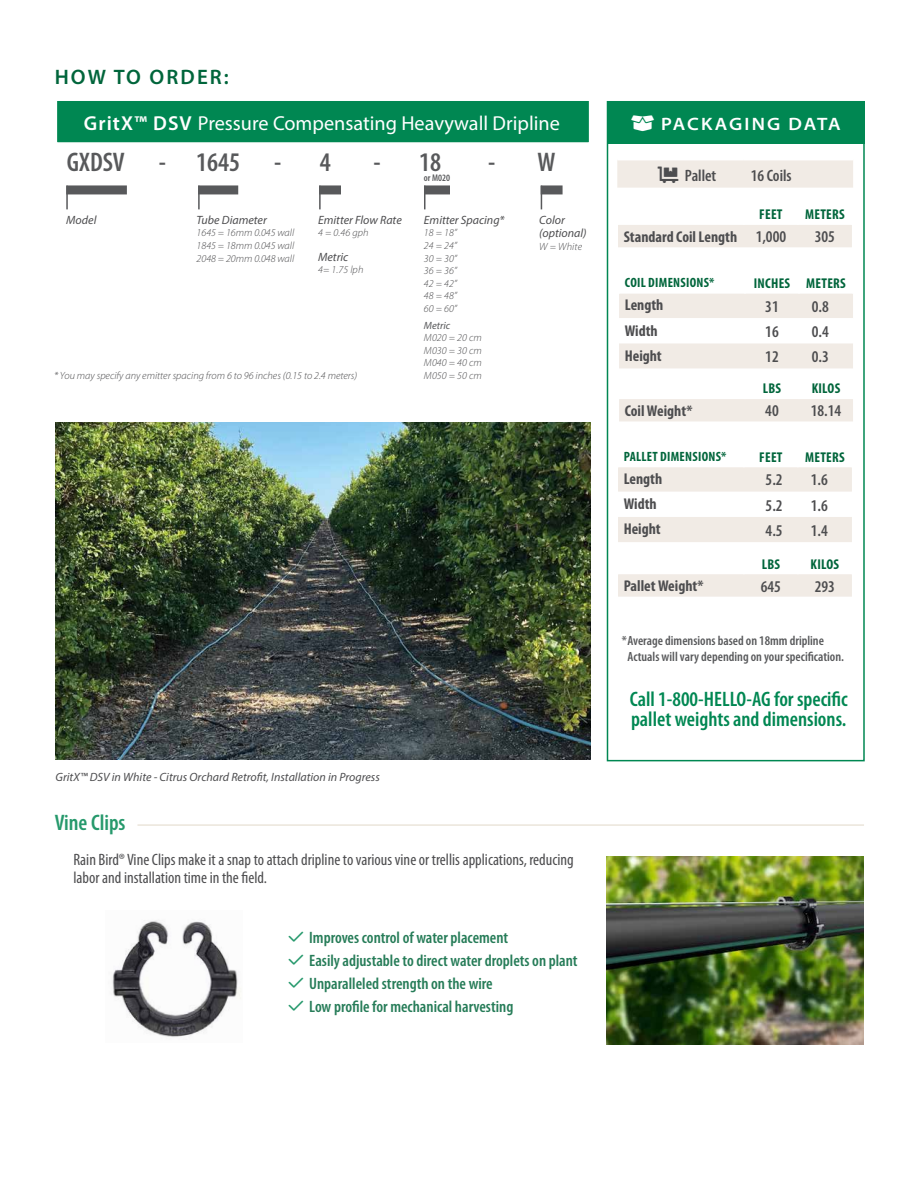
<style>
.page{position:relative;width:918px;height:1188px;background:#fff}
.page>*{position:absolute;margin:0;border:0;box-sizing:border-box;transform-origin:0 0}
.t1{font:600 condensed 27px "Myriad Pro";color:#58595b}
.t2{font:600 condensed 22.5px "Myriad Pro";color:#26996c}
.t3{font:600 condensed 21px/19.5px "Myriad Pro";color:#008752}
.t4{font:600 21px "Myriad Pro";letter-spacing:.1em;color:#00653b}
.t5{font:20.25px "Myriad Pro";color:#fff}
.t6{font:600 semi-expanded 18px "Myriad Pro";letter-spacing:.105em;color:#fff}
.t7{font:600 condensed 16.5px "Myriad Pro";color:#267c58}
.t8{font:condensed 16.5px/18px "Myriad Pro";color:#4d4d4f}
.t9{font:600 condensed 16.5px "Myriad Pro";color:#4d4d4f}
.t10{font:700 condensed 15.6px "Myriad Pro";color:#4d4d4f}
.t11{font:700 condensed 14.25px "Myriad Pro";letter-spacing:.02em;color:#00653b}
.t12{font:700 condensed 13.5px "Myriad Pro";letter-spacing:.02em;color:#00653b}
.t13{font:600 condensed 13.35px/16.5px "Myriad Pro";color:#58595b}
.t14{font:italic 12px/13.5px "Myriad Pro";color:#4d4d4f}
.t15{font:italic 300 10.5px/12.6px "Myriad Pro";color:#4d4d4f;text-align:justify}
.t16{font:italic 10.5px "Myriad Pro";color:#58595b}
.t17{font:600 condensed 9.75px "Myriad Pro";color:#58595b}
.s1{font-weight:600}
.s2{color:#26996c}
.s3{font-weight:600;font-size:16.5px}
</style>
<div class="page">
<div style="left:608px;top:101px;width:257px;height:42px;background:#008752"></div>
<div style="left:607px;top:101px;width:258px;height:660px;border:2px solid #008752"></div>
<div style="left:56px;top:99px;width:534px;height:45px;background:#008752;border:2px solid #fff"></div>
<div style="left:66px;top:185px;width:61px;height:9px;background:#58595b"></div>
<hr style="left:66px;top:186px;width:2px;height:23px;background:#58595b">
<div style="left:198px;top:185px;width:40px;height:9px;background:#58595b"></div>
<hr style="left:198px;top:186px;width:2px;height:23px;background:#58595b">
<div style="left:319px;top:185px;width:22px;height:9px;background:#58595b"></div>
<hr style="left:319px;top:186px;width:2px;height:23px;background:#58595b">
<div style="left:424px;top:185px;width:26px;height:9px;background:#58595b"></div>
<svg style="left:424px;top:194px;width:1px;height:15px"></svg>
<div style="left:541px;top:185px;width:22px;height:9px;background:#58595b"></div>
<svg style="left:541px;top:194px;width:1px;height:15px"></svg>
<hr style="left:137px;top:824px;width:727px;height:2px;background:#ebe5db">
<img style="left:607px;top:856px;width:256px;height:188px">
<img style="left:112px;top:920px;width:129px;height:117px">
<img style="left:56px;top:422px;width:534px;height:338px">
<svg style="left:618px;top:467px;width:234px;height:75px"></svg>
<svg style="left:619px;top:294px;width:234px;height:74px"></svg>
<div style="left:618px;top:574px;width:234px;height:23px;background:#f1ebe5"></div>
<div style="left:619px;top:399px;width:234px;height:22px;background:#f1ebe5"></div>
<div style="left:618px;top:225px;width:234px;height:22px;background:#f1ebe5"></div>
<svg style="left:617px;top:160px;width:236px;height:28px"></svg>
<h3 class="t4" style="left:55px;top:63px;width:176px">HOW TO ORDER:</h3>
<h3 class="t5" style="left:84px;top:111px;width:477px"><span class="s1">GritX™ DSV</span> Pressure Compensating Heavywall Dripline</h3>
<h1 class="t1" style="left:67px;top:147px;width:59px">GXDSV</h1>
<h1 class="t1" style="left:159px;top:147px;width:83px">- 1645</h1>
<h1 class="t1" style="left:274px;top:147px;width:58px">- 4</h1>
<h1 class="t1" style="left:374px;top:147px;width:69px">- 18</h1>
<h1 class="t1" style="left:488px;top:147px;width:69px">- W</h1>
<p class="t14" style="left:66px;top:213px;width:32px">Model</p>
<p class="t14" style="left:197px;top:213px;width:72px">Tube Diameter</p>
<p class="t15" style="left:197px;top:226px;width:99px">1645 = 16mm 0.045 wall 1845 = 18mm 0.045 wall 2048 = 20mm 0.048 wall</p>
<p class="t14" style="left:318px;top:213px;width:85px">Emitter Flow Rate</p>
<p class="t15" style="left:318px;top:226px;width:52px">4 = 0.46 gph</p>
<p class="t14" style="left:318px;top:250px;width:32px">Metric</p>
<p class="t15" style="left:318px;top:263px;width:47px">4= 1.75 lph</p>
<p class="t15" style="left:54px;top:369px;width:305px">* You may specify any emitter spacing from 6 to 96 inches (0.15 to 2.4 meters)</p>
<p class="t17" style="left:424px;top:173px;width:28px">or M020</p>
<p class="t14" style="left:424px;top:213px;width:82px">Emitter Spacing*</p>
<p class="t15" style="left:424px;top:226px;width:35px">18 = 18” 24 = 24” 30 = 30” 36 = 36” 42 = 42” 48 = 48” 60 = 60”</p>
<p class="t16" style="left:424px;top:319px;width:28px">Metric</p>
<p class="t15" style="left:424px;top:331px;width:59px">M020 = 20 cm M030 = 30 cm M040 = 40 cm M050 = 50 cm</p>
<p class="t14" style="left:539px;top:213px;width:49px">Color (optional)</p>
<p class="t15" style="left:539px;top:240px;width:44px">W = White</p>
<p class="t14" style="left:56px;top:770px;width:326px">GritX™ DSV in White - Citrus Orchard Retrofit, Installation in Progress</p>
<h2 class="t2" style="left:55px;top:810px;width:72px">Vine Clips</h2>
<h3 class="t8" style="left:73px;top:851px;width:502px">Rain Bird® Vine Clips make it a snap to attach dripline to various vine or trellis applications, reducing labor and installation time in the field.</h3>
<h3 class="t7" style="left:289px;top:928px;width:221px"><span class="s2">✓</span> Improves control of water placement</h3>
<h3 class="t7" style="left:289px;top:951px;width:290px"><span class="s2">✓</span> Easily adjustable to direct water droplets on plant</h3>
<h3 class="t7" style="left:289px;top:975px;width:205px"><span class="s2">✓</span> Unparalleled strength on the wire</h3>
<h3 class="t7" style="left:289px;top:998px;width:226px"><span class="s2">✓</span> Low profile for mechanical harvesting</h3>
<h3 class="t6" style="left:632px;top:112px;width:211px">□□■ PACKAGING DATA</h3>
<h3 class="t9" style="left:658px;top:166px;width:60px">□●●●▼ Pallet</h3>
<h3 class="t9" style="left:751px;top:166px;width:42px">16 Coils</h3>
<h3 class="t11" style="left:759px;top:206px;width:25px">FEET</h3>
<h3 class="t11" style="left:805px;top:206px;width:41px">METERS</h3>
<h3 class="t10" style="left:624px;top:227px;width:164px">Standard Coil Length <span class="s3">1,000</span></h3>
<h3 class="t9" style="left:815px;top:228px;width:22px">305</h3>
<p class="t12" style="left:625px;top:274px;width:91px">COIL DIMENSIONS*</p>
<h3 class="t11" style="left:754px;top:274px;width:94px">INCHES METERS</h3>
<h3 class="t10" style="left:625px;top:295px;width:40px">Length</h3>
<h3 class="t9" style="left:765px;top:297px;width:15px">31</h3>
<h3 class="t9" style="left:812px;top:297px;width:19px">0.8</h3>
<h3 class="t10" style="left:625px;top:321px;width:35px">Width</h3>
<h3 class="t9" style="left:765px;top:322px;width:15px">16</h3>
<h3 class="t9" style="left:812px;top:322px;width:19px">0.4</h3>
<h3 class="t10" style="left:625px;top:346px;width:39px">Height</h3>
<h3 class="t9" style="left:765px;top:348px;width:15px">12</h3>
<h3 class="t9" style="left:812px;top:348px;width:19px">0.3</h3>
<h3 class="t11" style="left:763px;top:380px;width:20px">LBS</h3>
<h3 class="t11" style="left:812px;top:380px;width:30px">KILOS</h3>
<h3 class="t10" style="left:625px;top:401px;width:69px">Coil Weight*</h3>
<h3 class="t9" style="left:765px;top:402px;width:15px">40</h3>
<h3 class="t9" style="left:811px;top:402px;width:32px">18.14</h3>
<p class="t12" style="left:624px;top:448px;width:104px">PALLET DIMENSIONS*</p>
<h3 class="t11" style="left:759px;top:448px;width:25px">FEET</h3>
<h3 class="t11" style="left:805px;top:448px;width:41px">METERS</h3>
<h3 class="t10" style="left:624px;top:469px;width:40px">Length</h3>
<h3 class="t9" style="left:766px;top:471px;width:19px">5.2</h3>
<h3 class="t9" style="left:811px;top:471px;width:19px">1.6</h3>
<h3 class="t10" style="left:624px;top:494px;width:35px">Width</h3>
<h3 class="t9" style="left:766px;top:496px;width:19px">5.2</h3>
<h3 class="t9" style="left:811px;top:496px;width:19px">1.6</h3>
<h3 class="t10" style="left:624px;top:519px;width:39px">Height</h3>
<h3 class="t9" style="left:766px;top:521px;width:19px">4.5</h3>
<h3 class="t9" style="left:811px;top:521px;width:19px">1.4</h3>
<h3 class="t11" style="left:762px;top:555px;width:20px">LBS</h3>
<h3 class="t11" style="left:811px;top:555px;width:30px">KILOS</h3>
<h3 class="t10" style="left:624px;top:576px;width:81px">Pallet Weight*</h3>
<h3 class="t9" style="left:761px;top:577px;width:22px">645</h3>
<h3 class="t9" style="left:815px;top:577px;width:22px">293</h3>
<p class="t13" style="left:627px;top:632px;width:218px;text-indent:-6px">*Average dimensions based on 18mm dripline<br>Actuals will vary depending on your specification.</p>
<h3 class="t3" style="left:630px;top:690px;width:220px">Call 1-800-HELLO-AG for specific pallet weights and dimensions.</h3>
</div>
